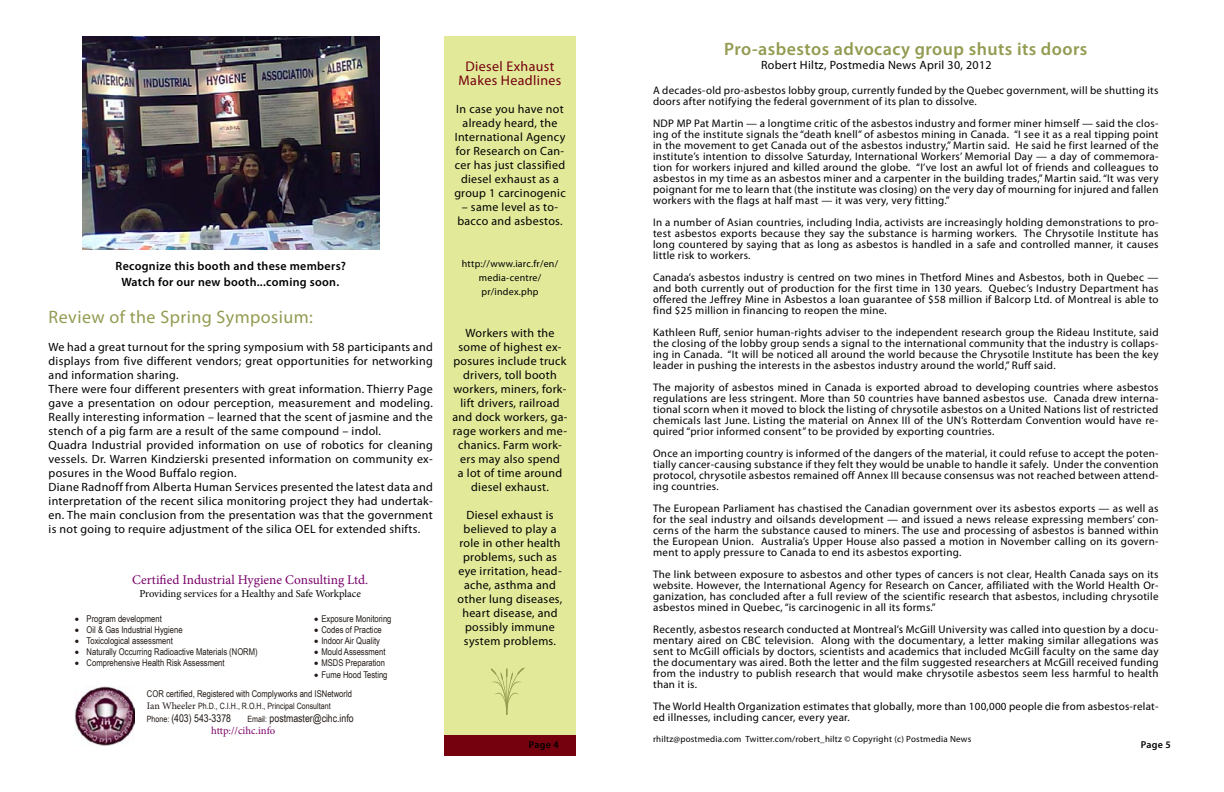
<style>
.page{position:relative;width:1224px;height:792px;background:#fff}
.page>*{position:absolute;margin:0;border:0;box-sizing:border-box;transform-origin:0 0}
.t1{font:600 18px "Myriad Pro";letter-spacing:.025em;color:#949b51}
.t2{font:18px "Myriad Pro";letter-spacing:.025em;color:#949b51}
.t3{font:14px/14px "Myriad Pro";letter-spacing:.025em;color:#75000e;text-align:center}
.t4{font:13.3px "Minion Pro";color:#780068}
.t5{font:12px/14px "Myriad Pro";letter-spacing:.025em;color:#000;text-align:center}
.t6{font:600 12px/16px "Myriad Pro";letter-spacing:.025em;color:#000;text-align:center}
.t7{font:11px/11px "Myriad Pro";letter-spacing:.025em;color:#000;text-align:justify}
.t8{font:10.6px "Arial Narrow";color:#211915}
.t9{font:10.6px "Minion Pro";color:#000}
.t10{font:10.6px "Minion Pro";letter-spacing:-.005em;color:#780068}
.t11{font:10px/14px "Myriad Pro";letter-spacing:.025em;color:#000;text-align:center}
.t12{font:600 10px "Myriad Pro";letter-spacing:.025em;color:#000}
.t13{font:9.3px/19.2px "Arial Narrow";color:#211915}
.t14{font:9px "Myriad Pro";letter-spacing:.025em;color:#000}
.t15{font:8.7px "Arial Narrow";color:#211915}
.s1{font-family:"Minion Pro";font-size:10px}
.s2{font-size:8.7px}
</style>
<div class="page">
<div style="left:444px;top:36px;width:132px;height:720px;background:#e2ea9a"></div>
<div style="left:444px;top:735px;width:132px;height:21px;background:#75000e"></div>
<svg style="left:492px;top:667px;width:33px;height:48px"></svg>
<img style="left:75px;top:686px;width:60px;height:60px">
<img style="left:82px;top:36px;width:298px;height:213px">
<p class="t6" style="left:116px;top:257px;width:232px">Recognize this booth and these members?<br>Watch for our new booth...coming soon.</p>
<h1 class="t2" style="left:49px;top:305px;width:266px">Review of the Spring Symposium:</h1>
<p class="t5" style="left:49px;top:339px;width:386px;text-align:left">We had a great turnout for the spring symposium with 58 participants and displays from five different vendors; great opportunities for networking and information sharing.<br>There were four different presenters with great information. Thierry Page gave a presentation on odour perception, measurement and modeling.<br>Really interesting information – learned that the scent of jasmine and the stench of a pig farm are a result of the same compound – indol.<br>Quadra Industrial provided information on use of robotics for cleaning vessels. Dr. Warren Kindzierski presented information on community ex&shy;posures in the Wood Buffalo region.<br>Diane Radnoff from Alberta Human Services presented the latest data and interpretation of the recent silica monitoring project they had undertak&shy;en. The main conclusion from the presentation was that the government is not going to require adjustment of the silica OEL for extended shifts.</p>
<p class="t4" style="left:132px;top:571px;width:237px">Certified Industrial Hygiene Consulting Ltd.</p>
<p class="t9" style="left:139px;top:586px;width:223px">Providing services for a Healthy and Safe Workplace</p>
<p class="t13" style="left:75px;top:609px;width:89px">• Program development</p>
<p class="t13" style="left:75px;top:620px;width:109px">• Oil &amp; Gas Industrial Hygiene</p>
<p class="t13" style="left:75px;top:631px;width:100px">• Toxicological assessment</p>
<p class="t13" style="left:75px;top:642px;width:185px">• Naturally Occurring Radioactive Materials (NORM)</p>
<p class="t13" style="left:75px;top:653px;width:151px">• Comprehensive Health Risk Assessment</p>
<p class="t13" style="left:314px;top:609px;width:79px">• Exposure Monitoring</p>
<p class="t13" style="left:314px;top:620px;width:69px">• Codes of Practice</p>
<p class="t13" style="left:314px;top:631px;width:67px">• Indoor Air Quality</p>
<p class="t13" style="left:314px;top:642px;width:73px">• Mould Assessment</p>
<p class="t13" style="left:314px;top:653px;width:72px">• MSDS Preparation</p>
<p class="t13" style="left:147px;top:664px;width:242px;text-indent:167px">• Fume Hood Testing<br>COR certified, Registered with Complyworks and ISNetworld</p>
<p class="t15" style="left:147px;top:699px;width:185px"><span class="s1">Ian Wheeler</span> Ph.D., C.I.H., R.O.H., Principal Consultant</p>
<p class="t8" style="left:147px;top:710px;width:86px"><span class="s2">Phone:</span> (403) 543-3378</p>
<p class="t8" style="left:247px;top:710px;width:108px"><span class="s2">Email:</span> postmaster@cihc.info</p>
<p class="t10" style="left:211px;top:724px;width:65px">http://cihc.info</p>
<h1 class="t1" style="left:724px;top:37px;width:365px">Pro-asbestos advocacy group shuts its doors</h1>
<p class="t5" style="left:761px;top:57px;width:232px">Robert Hiltz, Postmedia News April 30, 2012</p>
<p class="t7" style="left:653px;top:84px;width:507px">A decades-old pro-asbestos lobby group, currently funded by the Quebec government, will be shutting its doors after notifying the federal government of its plan to dissolve.</p>
<p class="t7" style="left:653px;top:117px;width:507px">NDP MP Pat Martin — a longtime critic of the asbestos industry and former miner himself — said the clos&shy;ing of the institute signals the “death knell” of asbestos mining in Canada. “I see it as a real tipping point in the movement to get Canada out of the asbestos industry,” Martin said. He said he first learned of the institute’s intention to dissolve Saturday, International Workers’ Memorial Day — a day of commemora&shy;tion for workers injured and killed around the globe. “I’ve lost an awful lot of friends and colleagues to asbestos in my time as an asbestos miner and a carpenter in the building trades,” Martin said. “It was very poignant for me to learn that (the institute was closing) on the very day of mourning for injured and fallen workers with the flags at half mast — it was very, very fitting.”</p>
<p class="t7" style="left:653px;top:216px;width:507px">In a number of Asian countries, including India, activists are increasingly holding demonstrations to pro&shy;test asbestos exports because they say the substance is harming workers. The Chrysotile Institute has long countered by saying that as long as asbestos is handled in a safe and controlled manner, it causes little risk to workers.</p>
<p class="t7" style="left:653px;top:271px;width:507px">Canada’s asbestos industry is centred on two mines in Thetford Mines and Asbestos, both in Quebec — and both currently out of production for the first time in 130 years. Quebec’s Industry Department has offered the Jeffrey Mine in Asbestos a loan guarantee of $58 million if Balcorp Ltd. of Montreal is able to find $25 million in financing to reopen the mine.</p>
<p class="t7" style="left:653px;top:326px;width:507px">Kathleen Ruff, senior human-rights adviser to the independent research group the Rideau Institute, said the closing of the lobby group sends a signal to the international community that the industry is collaps&shy;ing in Canada. “It will be noticed all around the world because the Chrysotile Institute has been the key leader in pushing the interests in the asbestos industry around the world,” Ruff said.</p>
<p class="t7" style="left:653px;top:381px;width:507px">The majority of asbestos mined in Canada is exported abroad to developing countries where asbestos regulations are less stringent. More than 50 countries have banned asbestos use. Canada drew interna&shy;tional scorn when it moved to block the listing of chrysotile asbestos on a United Nations list of restricted chemicals last June. Listing the material on Annex III of the UN’s Rotterdam Convention would have re&shy;quired “prior informed consent” to be provided by exporting countries.</p>
<p class="t7" style="left:653px;top:447px;width:507px">Once an importing country is informed of the dangers of the material, it could refuse to accept the poten&shy;tially cancer-causing substance if they felt they would be unable to handle it safely. Under the convention protocol, chrysotile asbestos remained off Annex III because consensus was not reached between attend&shy;ing countries.</p>
<p class="t7" style="left:653px;top:502px;width:507px">The European Parliament has chastised the Canadian government over its asbestos exports — as well as for the seal industry and oilsands development — and issued a news release expressing members’ con&shy;cerns of the harm the substance caused to miners. The use and processing of asbestos is banned within the European Union. Australia’s Upper House also passed a motion in November calling on its govern&shy;ment to apply pressure to Canada to end its asbestos exporting.</p>
<p class="t7" style="left:653px;top:568px;width:507px">The link between exposure to asbestos and other types of cancers is not clear, Health Canada says on its website. However, the International Agency for Research on Cancer, affiliated with the World Health Or&shy;ganization, has concluded after a full review of the scientific research that asbestos, including chrysotile asbestos mined in Quebec, “is carcinogenic in all its forms.”</p>
<p class="t7" style="left:653px;top:623px;width:507px">Recently, asbestos research conducted at Montreal’s McGill University was called into question by a docu&shy;mentary aired on CBC television. Along with the documentary, a letter making similar allegations was sent to McGill officials by doctors, scientists and academics that included McGill faculty on the same day the documentary was aired. Both the letter and the film suggested researchers at McGill received funding from the industry to publish research that would make chrysotile asbestos seem less harmful to health than it is.</p>
<p class="t7" style="left:653px;top:700px;width:507px">The World Health Organization estimates that globally, more than 100,000 people die from asbestos-relat&shy;ed illnesses, including cancer, every year.</p>
<p class="t14" style="left:653px;top:733px;width:320px">rhiltz@postmedia.com Twitter.com/robert_hiltz © Copyright (c) Postmedia News</p>
<p class="t3" style="left:459px;top:59px;width:104px">Diesel Exhaust<br>Makes Headlines</p>
<p class="t5" style="left:454px;top:102px;width:113px">In case you have not already heard, the<br>International Agency for Research on Can&shy;cer has just classified diesel exhaust as a group 1 carcinogenic</p>
<p class="t5" style="left:457px;top:200px;width:107px">– same level as to&shy;bacco and asbestos.</p>
<p class="t11" style="left:462px;top:256px;width:98px">http://www.iarc.fr/en/ media-centre/ pr/index.php</p>
<p class="t5" style="left:452px;top:326px;width:117px">Workers with the some of highest ex&shy;posures include truck drivers, toll booth workers, miners, fork&shy;lift drivers, railroad and dock workers, ga&shy;rage workers and me&shy;chanics. Farm work&shy;ers may also spend<br>a lot of time around diesel exhaust.</p>
<p class="t5" style="left:458px;top:508px;width:106px">Diesel exhaust is believed to play a role in other health problems, such as eye irritation, head&shy;ache, asthma and other lung diseases, heart disease, and possibly immune system problems.</p>
<p class="t12" style="left:529px;top:738px;width:32px">Page 4</p>
<p class="t12" style="left:1141px;top:738px;width:32px">Page 5</p>
</div>
